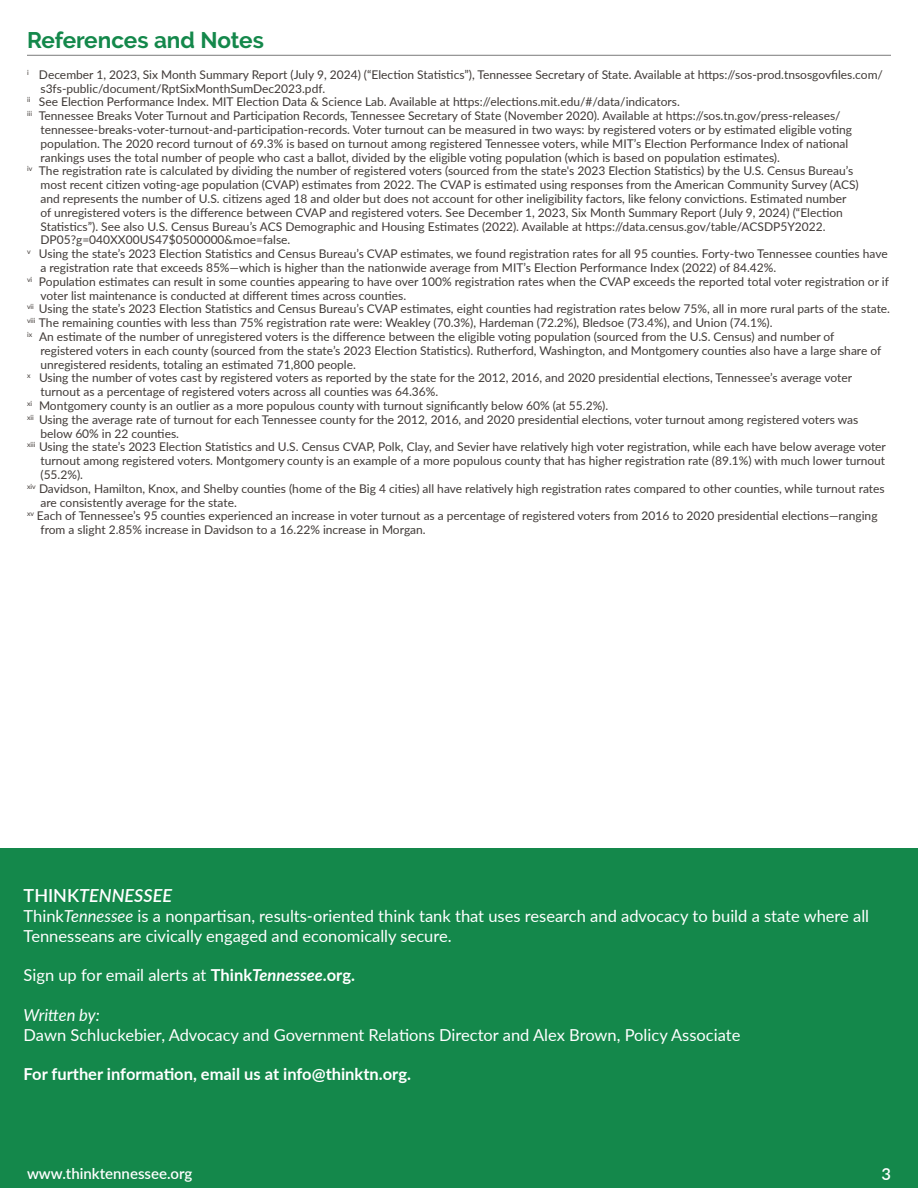
<style>
.page{position:relative;width:918px;height:1188px;background:#fff}
.page>*{position:absolute;margin:0;border:0;box-sizing:border-box;transform-origin:0 0}
.t1{font:700 22.5px "Raleway";letter-spacing:-.005em;color:#14884b}
.t2{font:italic 600 18px "Lato";color:#fff}
.t3{font:16.5px/19.8px "Lato";color:#fff}
.t4{font:700 16.5px "Lato";color:#fff}
.t5{font:italic 16.5px "Lato";color:#fff}
.t6{font:600 16.5px "Lato";color:#fff}
.t7{font:600 15px "Lato";color:#fff}
.t8{font:12px/13.8px "Lato";color:#403a37}
.s1{font-style:normal}
.s2{font-style:italic}
.s3{font-weight:700}
.s4{font-weight:700;font-style:italic}
</style>
<div class="page">
<div style="left:0;top:1161px;width:918px;height:27px;background:#14884b"></div>
<hr style="left:27px;top:55px;width:864px;height:1px;background:#7a7a7a">
<div style="left:0;top:849px;width:918px;height:312px;background:#14884b"></div>
<p class="t1" style="left:27px;top:27px;width:238px">References and Notes</p>
<p class="t8" style="left:40px;top:67px;width:844px;text-indent:-14px"><sup>i</sup> December 1, 2023, Six Month Summary Report (July 9, 2024) (“Election Statistics”), Tennessee Secretary of State. Available at https://sos-prod.tnsosgovfiles.com/ s3fs-public/document/RptSixMonthSumDec2023.pdf.</p>
<p class="t8" style="left:27px;top:95px;width:654px"><sup>ii</sup> See Election Performance Index. MIT Election Data &amp; Science Lab. Available at https://elections.mit.edu/#/data/indicators.</p>
<p class="t8" style="left:40px;top:108px;width:813px;text-indent:-14px"><sup>iii</sup> Tennessee Breaks Voter Turnout and Participation Records, Tennessee Secretary of State (November 2020). Available at https://sos.tn.gov/press-releases/ tennessee-breaks-voter-turnout-and-participation-records. Voter turnout can be measured in two ways: by registered voters or by estimated eligible voting population. The 2020 record turnout of 69.3% is based on turnout among registered Tennessee voters, while MIT’s Election Performance Index of national rankings uses the total number of people who cast a ballot, divided by the eligible voting population (which is based on population estimates).</p>
<p class="t8" style="left:40px;top:164px;width:820px;text-indent:-14px"><sup>iv</sup> The registration rate is calculated by dividing the number of registered voters (sourced from the state's 2023 Election Statistics) by the U.S. Census Bureau’s most recent citizen voting-age population (CVAP) estimates from 2022. The CVAP is estimated using responses from the American Community Survey (ACS) and represents the number of U.S. citizens aged 18 and older but does not account for other ineligibility factors, like felony convictions. Estimated number of unregistered voters is the difference between CVAP and registered voters. See December 1, 2023, Six Month Summary Report (July 9, 2024) (“Election Statistics”). See also U.S. Census Bureau’s ACS Demographic and Housing Estimates (2022). Available at https://data.census.gov/table/ACSDP5Y2022.<br>DP05?g=040XX00US47$0500000&amp;moe=false.</p>
<p class="t8" style="left:40px;top:246px;width:849px;text-indent:-14px"><sup>v</sup> Using the state’s 2023 Election Statistics and Census Bureau’s CVAP estimates, we found registration rates for all 95 counties. Forty-two Tennessee counties have a registration rate that exceeds 85%—which is higher than the nationwide average from MIT’s Election Performance Index (2022) of 84.42%.</p>
<p class="t8" style="left:40px;top:274px;width:850px;text-indent:-14px"><sup>vi</sup> Population estimates can result in some counties appearing to have over 100% registration rates when the CVAP exceeds the reported total voter registration or if voter list maintenance is conducted at different times across counties.</p>
<p class="t8" style="left:27px;top:302px;width:865px"><sup>vii</sup> Using the state’s 2023 Election Statistics and Census Bureau’s CVAP estimates, eight counties had registration rates below 75%, all in more rural parts of the state.</p>
<p class="t8" style="left:27px;top:315px;width:747px"><sup>viii</sup> The remaining counties with less than 75% registration rate were: Weakley (70.3%), Hardeman (72.2%), Bledsoe (73.4%), and Union (74.1%).</p>
<p class="t8" style="left:40px;top:329px;width:842px;text-indent:-14px"><sup>ix</sup> An estimate of the number of unregistered voters is the difference between the eligible voting population (sourced from the U.S. Census) and number of registered voters in each county (sourced from the state’s 2023 Election Statistics). Rutherford, Washington, and Montgomery counties also have a large share of unregistered residents, totaling an estimated 71,800 people.</p>
<p class="t8" style="left:40px;top:371px;width:813px;text-indent:-14px"><sup>x</sup> Using the number of votes cast by registered voters as reported by the state for the 2012, 2016, and 2020 presidential elections, Tennessee’s average voter turnout as a percentage of registered voters across all counties was 64.36%.</p>
<p class="t8" style="left:27px;top:398px;width:583px"><sup>xi</sup> Montgomery county is an outlier as a more populous county with turnout significantly below 60% (at 55.2%).</p>
<p class="t8" style="left:40px;top:412px;width:819px;text-indent:-14px"><sup>xii</sup> Using the average rate of turnout for each Tennessee county for the 2012, 2016, and 2020 presidential elections, voter turnout among registered voters was below 60% in 22 counties.</p>
<p class="t8" style="left:40px;top:440px;width:847px;text-align:justify;text-indent:-14px"><sup>xiii</sup> Using the state’s 2023 Election Statistics and U.S. Census CVAP, Polk, Clay, and Sevier have relatively high voter registration, while each have below average voter turnout among registered voters. Montgomery county is an example of a more populous county that has higher registration rate (89.1%) with much lower turnout (55.2%).</p>
<p class="t8" style="left:40px;top:481px;width:846px;text-indent:-14px"><sup>xiv</sup> Davidson, Hamilton, Knox, and Shelby counties (home of the Big 4 cities) all have relatively high registration rates compared to other counties, while turnout rates are consistently average for the state.</p>
<p class="t8" style="left:40px;top:509px;width:839px;text-indent:-14px"><sup>xv</sup> Each of Tennessee’s 95 counties experienced an increase in voter turnout as a percentage of registered voters from 2016 to 2020 presidential elections—ranging from a slight 2.85% increase in Davidson to a 16.22% increase in Morgan.</p>
<p class="t2" style="left:24px;top:883px;width:150px"><span class="s1">THINK</span>TENNESSEE</p>
<p class="t3" style="left:24px;top:905px;width:847px">Think<span class="s2">Tennessee</span> is a nonpartisan, results-oriented think tank that uses research and advocacy to build a state where all<br>Tennesseans are civically engaged and economically secure.</p>
<p class="t3" style="left:24px;top:965px;width:333px">Sign up for email alerts at <span class="s3">Think</span><span class="s4">Tennessee</span><span class="s3">.org.</span></p>
<p class="t5" style="left:24px;top:1003px;width:78px">Written by:</p>
<p class="t3" style="left:24px;top:1024px;width:718px">Dawn Schluckebier, Advocacy and Government Relations Director and Alex Brown, Policy Associate</p>
<p class="t4" style="left:24px;top:1062px;width:389px">For further information, email us at info@thinktn.org.</p>
<p class="t7" style="left:27px;top:1163px;width:167px">www.thinktennessee.org</p>
<h3 class="t6" style="left:881px;top:1162px;width:11px">3</h3>
</div>
